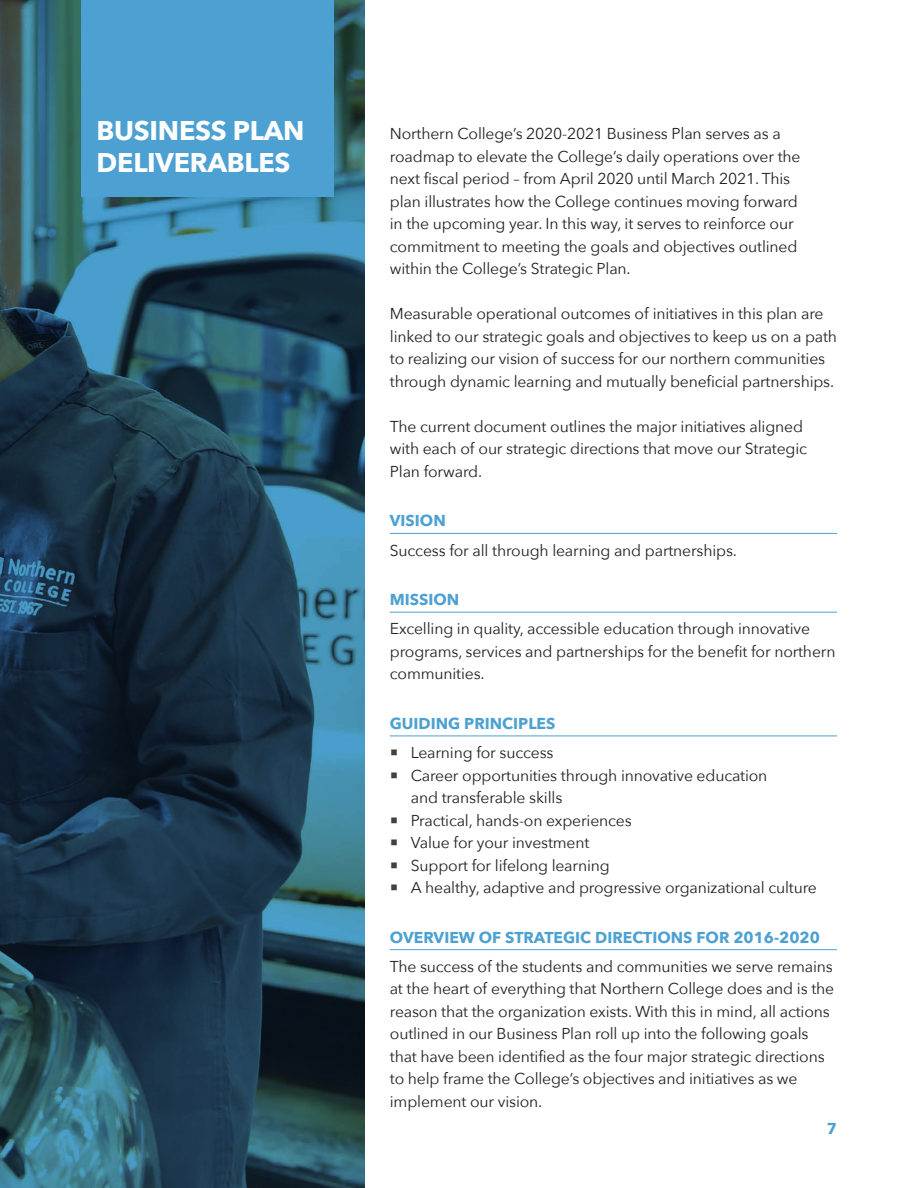
<style>
.page{position:relative;width:918px;height:1188px;background:#fff}
.page>*{position:absolute;margin:0;border:0;box-sizing:border-box;transform-origin:0 0}
.t1{font:700 27px/32.4px "Avenir Next";letter-spacing:-.01em;color:#fff}
.t2{font:15.75px/22.5px "Avenir Next";letter-spacing:-.01em;color:#231f20}
.t3{font:700 15.75px "Avenir Next";color:#4da1d2}
.t4{font:700 15.75px "Avenir Next";color:#4ba1d1}
.s1{font-weight:700;color:#4da1d2}
</style>
<div class="page">
<svg style="left:0;top:0;width:364px;height:1188px;background:#24485b"></svg>
<hr style="left:390px;top:533px;width:447px;height:1px;background:#4da1d2">
<hr style="left:390px;top:612px;width:447px;height:1px;background:#4da1d2">
<hr style="left:390px;top:736px;width:447px;height:1px;background:#4da1d2">
<hr style="left:390px;top:949px;width:447px;height:1px;background:#4da1d2">
<div style="left:81px;top:0;width:252px;height:197px;background:#4da1d2"></div>
<h1 class="t1" style="left:97px;top:114px;width:210px">BUSINESS PLAN<br>DELIVERABLES</h1>
<p class="t2" style="left:390px;top:122px;width:412px">Northern College’s 2020-2021 Business Plan serves as a roadmap to elevate the College’s daily operations over the next fiscal period – from April 2020 until March 2021. This plan illustrates how the College continues moving forward in the upcoming year. In this way, it serves to reinforce our commitment to meeting the goals and objectives outlined within the College’s Strategic Plan.</p>
<p class="t2" style="left:390px;top:302px;width:449px">Measurable operational outcomes of initiatives in this plan are linked to our strategic goals and objectives to keep us on a path to realizing our vision of success for our northern communities through dynamic learning and mutually beneficial partnerships.</p>
<p class="t2" style="left:390px;top:414px;width:419px">The current document outlines the major initiatives aligned with each of our strategic directions that move our Strategic<br>Plan forward.</p>
<p class="t3" style="left:390px;top:507px;width:57px">VISION</p>
<p class="t2" style="left:390px;top:538px;width:349px">Success for all through learning and partnerships.</p>
<p class="t3" style="left:390px;top:586px;width:71px">MISSION</p>
<p class="t2" style="left:390px;top:617px;width:447px">Excelling in quality, accessible education through innovative programs, services and partnerships for the benefit for northern communities.</p>
<p class="t2" style="left:390px;top:708px;width:167px;line-height:29.1px"><span class="s1">GUIDING PRINCIPLES </span><sup>◼</sup> Learning for success</p>
<p class="t2" style="left:390px;top:763px;width:379px"><sup>◼</sup> Career opportunities through innovative education</p>
<p class="t2" style="left:411px;top:786px;width:153px">and transferable skills</p>
<p class="t2" style="left:390px;top:808px;width:243px"><sup>◼</sup> Practical, hands-on experiences</p>
<p class="t2" style="left:390px;top:831px;width:201px"><sup>◼</sup> Value for your investment</p>
<p class="t2" style="left:390px;top:853px;width:221px"><sup>◼</sup> Support for lifelong learning</p>
<p class="t2" style="left:390px;top:876px;width:429px"><sup>◼</sup> A healthy, adaptive and progressive organizational culture</p>
<p class="t3" style="left:390px;top:923px;width:432px">OVERVIEW OF STRATEGIC DIRECTIONS FOR 2016-2020</p>
<p class="t2" style="left:390px;top:954px;width:446px">The success of the students and communities we serve remains at the heart of everything that Northern College does and is the reason that the organization exists. With this in mind, all actions outlined in our Business Plan roll up into the following goals that have been identified as the four major strategic directions to help frame the College’s objectives and initiatives as we implement our vision.</p>
<p class="t4" style="left:827px;top:1114px;width:12px">7</p>
</div>
